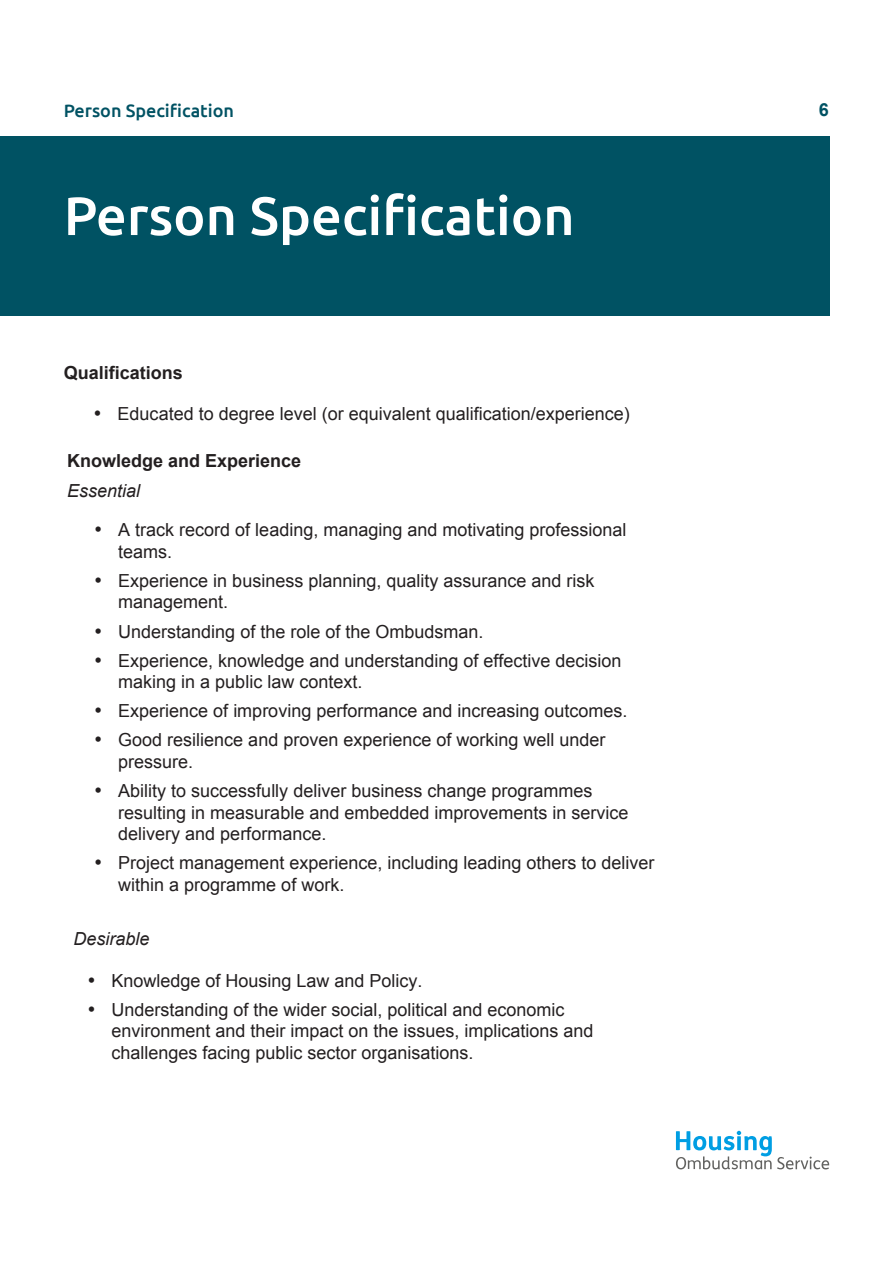
<style>
.page{position:relative;width:893px;height:1263px;background:#fff}
.page>*{position:absolute;margin:0;border:0;box-sizing:border-box;transform-origin:0 0}
.t1{font:500 54px "Ubuntu";color:#fff}
.t2{font:18px/21.6px "Arial";color:#231f20}
.Body1{font:700 18px/30px "Arial";color:#231f20}
.Top_Left{font:500 18px "Ubuntu";color:#005263}
.t3{font:italic 18px "Arial";color:#231f20}
.Top_Right{font:700 18px "Arial";color:#005263}
.s1{font-weight:400;font-style:italic}
</style>
<div class="page">
<svg style="left:676px;top:1131px;width:153px;height:38px"></svg>
<div style="left:0;top:136px;width:829px;height:180px;background:#005263"></div>
<p class="Top_Left" style="left:64px;top:99px;width:172px">Person Specification</p>
<p class="Top_Right" style="left:819px;top:98px;width:12px">6</p>
<h1 class="t1" style="left:64px;top:182px;width:512px">Person Specification</h1>
<p class="Body1" style="left:64px;top:358px;width:121px">Qualifications</p>
<p class="t2" style="left:94px;top:403px;width:538px">• Educated to degree level (or equivalent qualification/experience)</p>
<p class="Body1" style="left:67px;top:446px;width:236px">Knowledge and Experience<br><span class="s1">Essential</span></p>
<p class="t2" style="left:118px;top:519px;width:510px;text-indent:-24px">• A track record of leading, managing and motivating professional teams.</p>
<p class="t2" style="left:118px;top:570px;width:478px;text-indent:-24px">• Experience in business planning, quality assurance and risk management.</p>
<p class="t2" style="left:94px;top:621px;width:391px">• Understanding of the role of the Ombudsman.</p>
<p class="t2" style="left:118px;top:650px;width:505px;text-indent:-24px">• Experience, knowledge and understanding of effective decision making in a public law context.</p>
<p class="t2" style="left:94px;top:700px;width:535px">• Experience of improving performance and increasing outcomes.</p>
<p class="t2" style="left:118px;top:729px;width:489px;text-indent:-24px">• Good resilience and proven experience of working well under pressure.</p>
<p class="t2" style="left:118px;top:780px;width:512px;text-indent:-24px">• Ability to successfully deliver business change programmes resulting in measurable and embedded improvements in service delivery and performance.</p>
<p class="t2" style="left:118px;top:852px;width:538px;text-indent:-24px">• Project management experience, including leading others to deliver within a programme of work.</p>
<p class="t3" style="left:73px;top:926px;width:78px">Desirable</p>
<p class="t2" style="left:87px;top:970px;width:337px">• Knowledge of Housing Law and Policy.</p>
<p class="t2" style="left:111px;top:999px;width:484px;text-indent:-24px">• Understanding of the wider social, political and economic environment and their impact on the issues, implications and challenges facing public sector organisations.</p>
</div>
